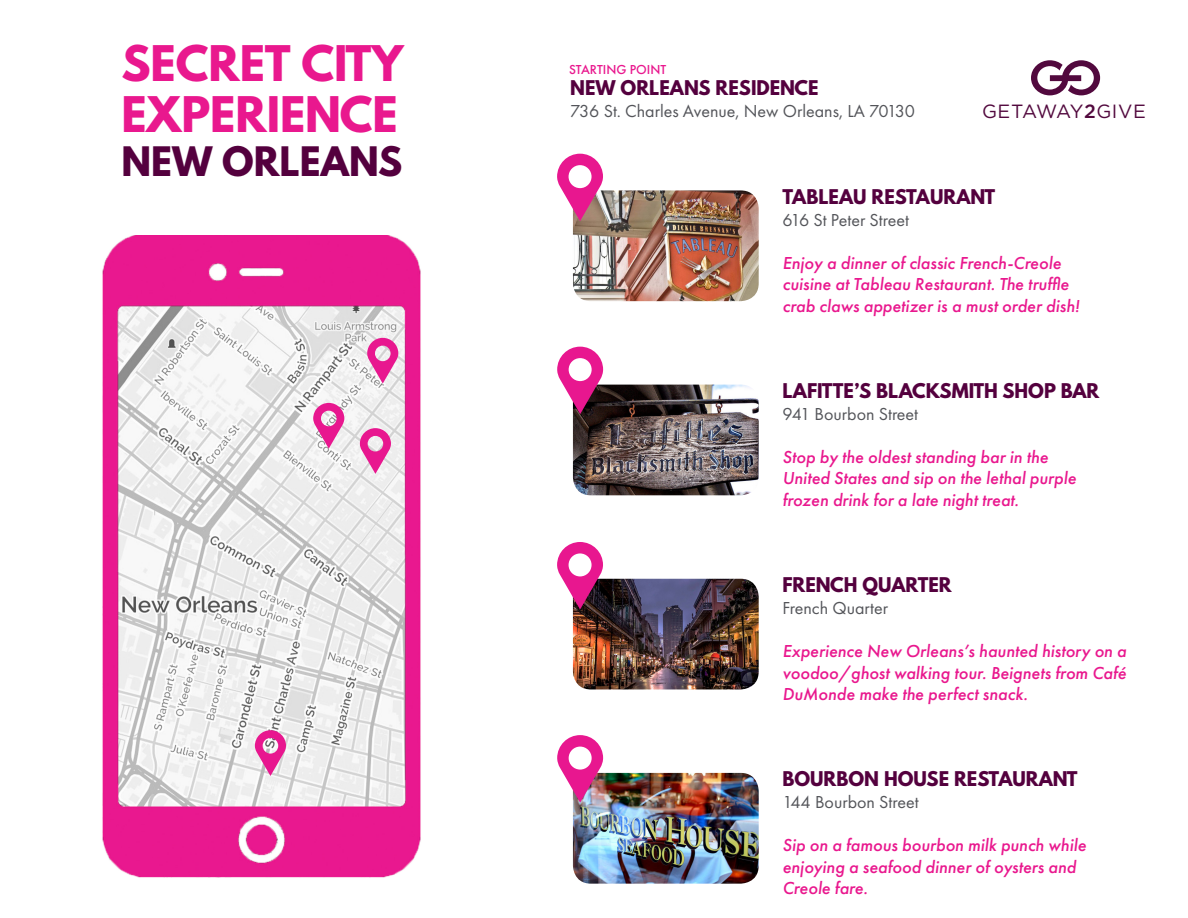
<style>
.page{position:relative;width:1188px;height:918px;background:#fff}
.page>*{position:absolute;margin:0;border:0;box-sizing:border-box;transform-origin:0 0}
.t1{font:700 43.5px "League Spartan";color:#e9188e}
.t2{font:700 36px "League Spartan";color:#54003e}
.t3{font:19.2px "Gotham";letter-spacing:.03em;color:#52093e}
.t4{font:italic 500 18px/21.6px "Futura PT";color:#e9188e}
.t5{font:18px "Futura PT";color:#54555a}
.t6{font:700 18px "League Spartan";color:#54003e}
.t7{font:500 13.5px "Futura PT";color:#e9188e}
.s1{font-weight:500}
</style>
<div class="page">
<img style="left:102px;top:236px;width:319px;height:642px">
<img style="left:573px;top:385px;width:186px;height:110px">
<img style="left:573px;top:579px;width:186px;height:110px">
<img style="left:573px;top:773px;width:186px;height:111px">
<img style="left:573px;top:190px;width:186px;height:111px">
<svg style="left:1031px;top:60px;width:69px;height:35px"></svg>
<svg style="left:557px;top:154px;width:46px;height:67px"></svg>
<svg style="left:367px;top:338px;width:31px;height:46px"></svg>
<svg style="left:360px;top:428px;width:31px;height:46px"></svg>
<svg style="left:313px;top:403px;width:31px;height:46px"></svg>
<svg style="left:255px;top:730px;width:31px;height:46px"></svg>
<svg style="left:557px;top:347px;width:46px;height:67px"></svg>
<svg style="left:557px;top:542px;width:46px;height:68px"></svg>
<svg style="left:557px;top:735px;width:46px;height:68px"></svg>
<p class="t1" style="left:121px;top:29px;width:284px">SECRET CITY</p>
<p class="t1" style="left:121px;top:80px;width:278px">EXPERIENCE</p>
<p class="t2" style="left:121px;top:134px;width:283px">NEW ORLEANS</p>
<p class="t7" style="left:569px;top:61px;width:99px">STARTING POINT</p>
<p class="t6" style="left:570px;top:74px;width:250px">NEW ORLEANS RESIDENCE</p>
<p class="t5" style="left:570px;top:100px;width:346px">736 St. Charles Avenue, New Orleans, LA 70130</p>
<p class="t3" style="left:982px;top:99px;width:165px">GETAWAY<span class="s1">2</span>GIVE</p>
<p class="t6" style="left:782px;top:183px;width:214px">TABLEAU RESTAURANT</p>
<p class="t5" style="left:782px;top:209px;width:128px">616 St Peter Street</p>
<p class="t4" style="left:782px;top:252px;width:280px">Enjoy a dinner of classic French-Creole</p>
<p class="t4" style="left:782px;top:274px;width:298px">cuisine at Tableau Restaurant. The truffle crab claws appetizer is a must order dish!</p>
<p class="t6" style="left:782px;top:377px;width:319px">LAFITTE’S BLACKSMITH SHOP BAR</p>
<p class="t5" style="left:782px;top:403px;width:137px">941 Bourbon Street</p>
<p class="t4" style="left:782px;top:446px;width:267px">Stop by the oldest standing bar in the</p>
<p class="t4" style="left:782px;top:468px;width:295px">United States and sip on the lethal purple frozen drink for a late night treat.</p>
<p class="t6" style="left:782px;top:571px;width:171px">FRENCH QUARTER</p>
<p class="t5" style="left:782px;top:597px;width:107px">French Quarter</p>
<p class="t4" style="left:782px;top:640px;width:346px;text-align:justify">Experience New Orleans’s haunted history on a voodoo/ghost walking tour. Beignets from Café DuMonde make the perfect snack.</p>
<p class="t6" style="left:782px;top:765px;width:297px">BOURBON HOUSE RESTAURANT</p>
<p class="t5" style="left:782px;top:791px;width:138px">144 Bourbon Street</p>
<p class="t4" style="left:782px;top:835px;width:305px">Sip on a famous bourbon milk punch while enjoying a seafood dinner of oysters and<br>Creole fare.</p>
</div>
